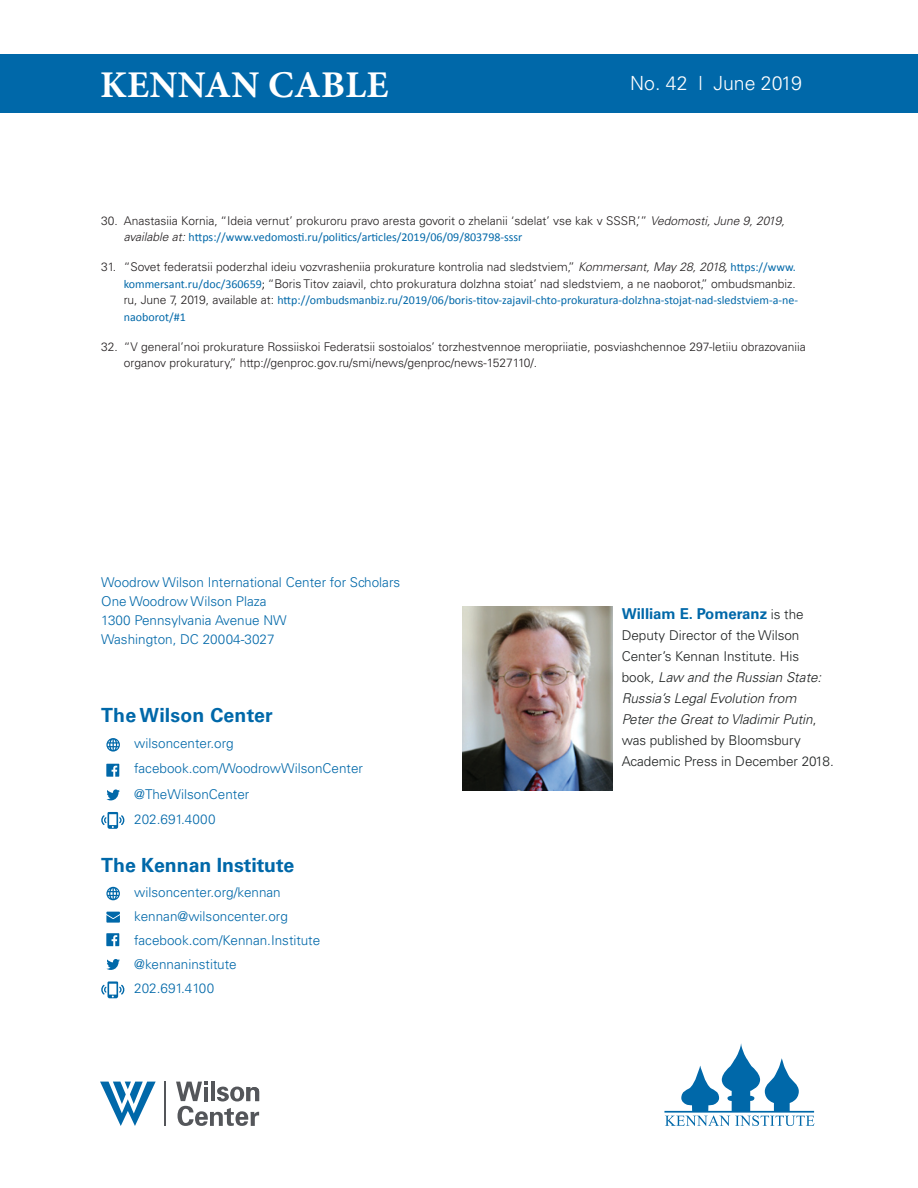
<style>
.page{position:relative;width:918px;height:1188px;background:#fff}
.page>*{position:absolute;margin:0;border:0;box-sizing:border-box;transform-origin:0 0}
.t1{font:700 37.8px "Minion Pro";letter-spacing:.01em;color:#fff}
.t2{font:700 19.5px "Univers LT Std";color:#0068a9}
.t3{font:300 19.5px "Univers LT Std";color:#fff}
.t4{font:700 15px "Univers LT Std";letter-spacing:-.005em;color:#0068a9}
.t5{font:300 13.5px/24px "Univers LT Std";color:#0068a9}
.t6{font:300 13.5px/21px "Univers LT Std";letter-spacing:-.005em;color:#1e2121}
.t7{font:300 12px/16.5px "Univers LT Std";color:#231f20;text-align:right}
.t8{font:12px/16.5px "Calibri";color:#0068a9}
.s1{font-style:italic}
.s2{font-family:"Univers LT Std";font-weight:300;font-style:italic;color:#231f20}
.s3{font-family:"Calibri";font-weight:400;font-style:italic}
.s4{font-family:"Calibri";font-weight:400;color:#0068a9}
.s5{font-family:"Calibri";font-weight:400}
.s6{font-family:"Univers LT Std";font-weight:300;color:#231f20}
.s7{font-weight:300;font-size:13.5px;color:#1e2121}
</style>
<div class="page">
<div style="left:0;top:54px;width:918px;height:59px;background:#0068a9"></div>
<svg style="left:664px;top:1043px;width:151px;height:83px"></svg>
<hr style="left:164px;top:1082px;width:2px;height:44px;background:#54565a">
<svg style="left:176px;top:1082px;width:83px;height:44px"></svg>
<svg style="left:100px;top:1082px;width:56px;height:44px"></svg>
<svg style="left:106px;top:959px;width:14px;height:11px"></svg>
<svg style="left:106px;top:912px;width:14px;height:11px"></svg>
<svg style="left:106px;top:887px;width:14px;height:13px"></svg>
<svg style="left:101px;top:981px;width:24px;height:17px"></svg>
<svg style="left:106px;top:933px;width:13px;height:13px"></svg>
<svg style="left:106px;top:789px;width:14px;height:11px"></svg>
<svg style="left:106px;top:738px;width:14px;height:14px"></svg>
<svg style="left:101px;top:812px;width:24px;height:17px"></svg>
<svg style="left:106px;top:764px;width:13px;height:13px"></svg>
<img style="left:463px;top:607px;width:150px;height:183px">
<h1 class="t1" style="left:100px;top:58px;width:290px">KENNAN CABLE</h1>
<h2 class="t3" style="left:630px;top:72px;width:173px">No. 42 l June 2019</h2>
<p class="t7" style="left:101px;top:212px;width:685px">30. Anastasiia Kornia, “Ideia vernut’ prokuroru pravo aresta govorit o zhelanii ‘sdelat’ vse kak v SSSR,’” <span class="s1">Vedomosti, June 9, 2019,</span></p>
<p class="t8" style="left:124px;top:229px;width:400px"><span class="s2">available at:</span> https://www.vedomosti.ru/politics/articles/2019/06/09/803798-sssr</p>
<p class="t7" style="left:101px;top:259px;width:696px">31. “Sovet federatsii poderzhal ideiu vozvrasheniia prokurature kontrolia nad sledstviem,” <span class="s1">Kommersant, May 28, 2018</span><span class="s3">,</span> <span class="s4">https://www. kommersant.ru/doc/360659</span><span class="s5">;</span> “Boris Titov zaiavil, chto prokuratura dolzhna stoiat’ nad sledstviem, a ne naoborot,” ombudsmanbiz.</p>
<p class="t8" style="left:124px;top:292px;width:676px"><span class="s6">ru, June 7, 2019, available at:</span> http://ombudsmanbiz.ru/2019/06/boris-titov-zajavil-chto-prokuratura-dolzhna-stojat-nad-sledstviem-a-ne&shy;naoborot/#1</p>
<p class="t7" style="left:124px;top:338px;width:683px;text-align:left;text-indent:-22px">32. “V general’noi prokurature Rossiiskoi Federatsii sostoialos’ torzhestvennoe meropriiatie, posviashchennoe 297-letiiu obrazovaniia organov prokuratury,” http://genproc.gov.ru/smi/news/genproc/news-1527110/.</p>
<p class="t5" style="left:101px;top:573px;width:301px;line-height:18.8px">Woodrow Wilson International Center for Scholars<br>One Woodrow Wilson Plaza<br>1300 Pennsylvania Avenue NW<br>Washington, DC 20004-3027</p>
<h2 class="t2" style="left:101px;top:704px;width:173px">The Wilson Center</h2>
<p class="t5" style="left:134px;top:730px;width:230px;line-height:25.5px">wilsoncenter.org facebook.com/WoodrowWilsonCenter @TheWilsonCenter<br>202.691.4000</p>
<h2 class="t2" style="left:101px;top:853px;width:194px">The Kennan Institute</h2>
<p class="t5" style="left:134px;top:880px;width:187px">wilsoncenter.org/kennan kennan@wilsoncenter.org facebook.com/Kennan.Institute @kennaninstitute<br>202.691.4100</p>
<p class="t4" style="left:622px;top:605px;width:183px">William E. Pomeranz <span class="s7">is the</span></p>
<p class="t6" style="left:622px;top:625px;width:214px">Deputy Director of the Wilson<br>Center’s Kennan Institute. His book, <span class="s1">Law and the Russian State:<br>Russia’s Legal Evolution from<br>Peter the Great to Vladimir Putin</span>, was published by Bloomsbury<br>Academic Press in December 2018.</p>
</div>
